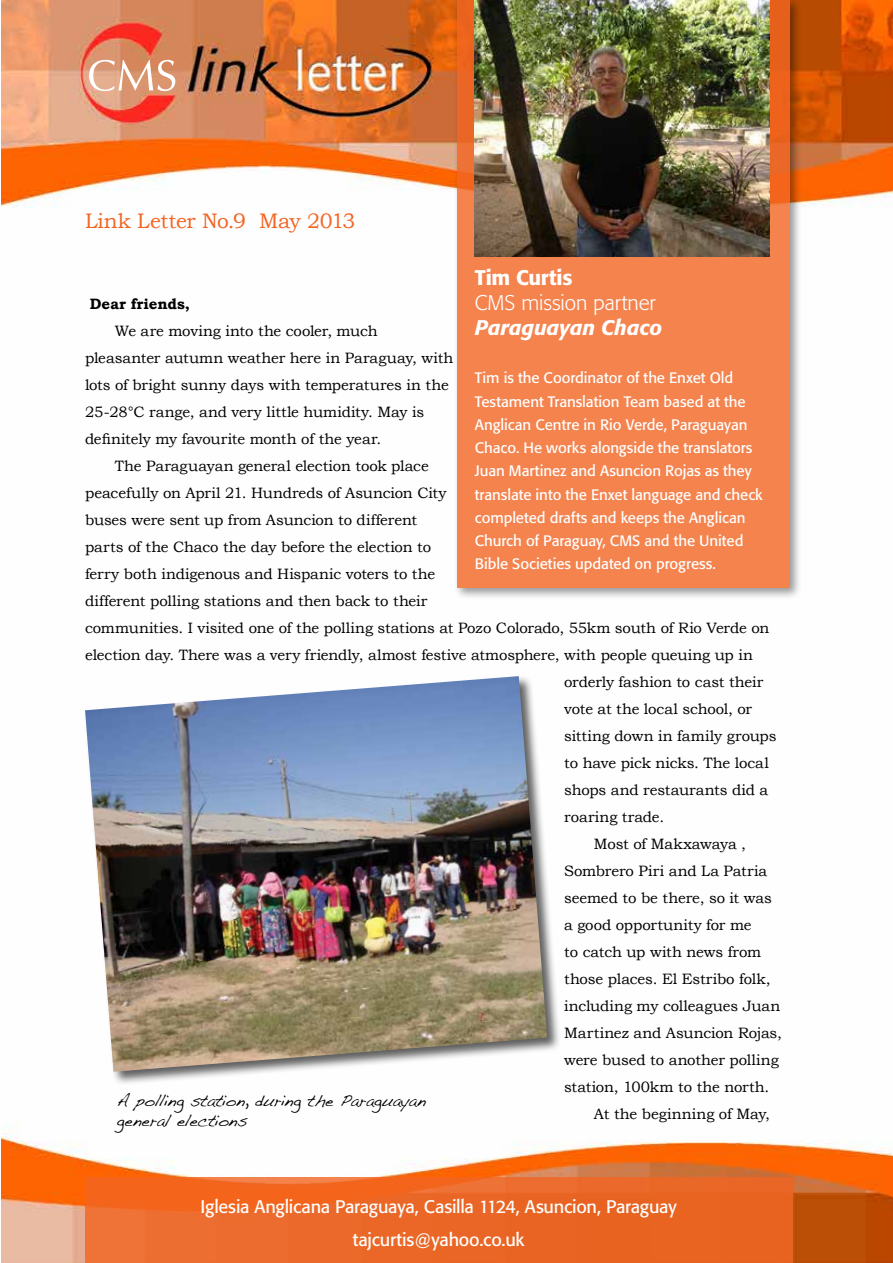
<style>
.page{position:relative;width:893px;height:1263px;background:#fff}
.page>*{position:absolute;margin:0;border:0;box-sizing:border-box;transform-origin:0 0}
.t1{font:21px "Bookman Old Style";letter-spacing:-.02em;color:#f26523}
.t2{font:300 21px "Formata";letter-spacing:-.005em;color:#fff}
.t3{font:italic 500 21px "Formata";letter-spacing:-.005em;color:#fff}
.t4{font:500 21px "Formata";letter-spacing:-.01em;color:#fff}
.t5{font:18px/32.2px "Formata";letter-spacing:-.015em;color:#fff;text-align:center}
.t6{font:16.5px/19.8px "Handwriting Dakota";letter-spacing:-.01em;color:#000}
.t7{font:15px "Bookman Old Style";letter-spacing:-.01em;color:#000}
.t8{font:15px/23.2px "Formata";letter-spacing:-.005em;color:#fff}
.t9{font:700 15px "Bookman Old Style";color:#000}
</style>
<div class="page">
<img style="left:1px;top:0;width:892px;height:1263px">
<img style="left:89px;top:60px;width:86px;height:31px">
<svg style="left:85px;top:1178px;width:707px;height:85px;background:#eb6726"></svg>
<div style="left:83px;top:674px;width:478px;height:411px;background:#000;opacity:.63"></div>
<img style="left:85px;top:676px;width:462px;height:396px">
<div style="left:453px;top:0;width:349px;height:601px;background:#000;opacity:.51"></div>
<div style="left:457px;top:0;width:332px;height:588px;background:#f4834e"></div>
<img style="left:475px;top:0;width:295px;height:256px">
<h1 class="t1" style="left:85px;top:208px;width:272px">Link Letter No.9 May 2013</h1>
<h1 class="t4" style="left:475px;top:264px;width:99px">Tim Curtis</h1>
<h1 class="t2" style="left:475px;top:290px;width:182px">CMS mission partner</h1>
<h1 class="t3" style="left:475px;top:315px;width:189px">Paraguayan Chaco</h1>
<p class="t8" style="left:475px;top:366px;width:289px">Tim is the Coordinator of the Enxet Old Testament Translation Team based at the Anglican Centre in Rio Verde, Paraguayan Chaco. He works alongside the translators Juan Martinez and Asuncion Rojas as they translate into the Enxet language and check completed drafts and keeps the Anglican Church of Paraguay, CMS and the United Bible Societies updated on progress.</p>
<p class="t9" style="left:90px;top:295px;width:101px">Dear friends,</p>
<p class="t7" style="left:115px;top:322px;width:264px">We are moving into the cooler, much</p>
<p class="t7" style="left:85px;top:349px;width:370px">pleasanter autumn weather here in Paraguay, with</p>
<p class="t7" style="left:85px;top:376px;width:365px">lots of bright sunny days with temperatures in the</p>
<p class="t7" style="left:85px;top:403px;width:341px">25-28°C range, and very little humidity. May is</p>
<p class="t7" style="left:85px;top:430px;width:298px">definitely my favourite month of the year.</p>
<p class="t7" style="left:115px;top:457px;width:315px">The Paraguayan general election took place</p>
<p class="t7" style="left:85px;top:484px;width:363px">peacefully on April 21. Hundreds of Asuncion City</p>
<p class="t7" style="left:85px;top:511px;width:334px">buses were sent up from Asuncion to different</p>
<p class="t7" style="left:85px;top:538px;width:348px">parts of the Chaco the day before the election to</p>
<p class="t7" style="left:85px;top:565px;width:352px">ferry both indigenous and Hispanic voters to the</p>
<p class="t7" style="left:85px;top:592px;width:344px">different polling stations and then back to their</p>
<p class="t7" style="left:85px;top:619px;width:686px">communities. I visited one of the polling stations at Pozo Colorado, 55km south of Rio Verde on</p>
<p class="t7" style="left:85px;top:646px;width:669px">election day. There was a very friendly, almost festive atmosphere, with people queuing up in</p>
<p class="t7" style="left:564px;top:673px;width:201px">orderly fashion to cast their</p>
<p class="t7" style="left:564px;top:700px;width:189px">vote at the local school, or</p>
<p class="t7" style="left:564px;top:727px;width:214px">sitting down in family groups</p>
<p class="t7" style="left:564px;top:754px;width:206px">to have pick nicks. The local</p>
<p class="t7" style="left:564px;top:781px;width:206px">shops and restaurants did a</p>
<p class="t7" style="left:564px;top:808px;width:102px">roaring trade.</p>
<p class="t7" style="left:594px;top:835px;width:154px">Most of Makxawaya ,</p>
<p class="t7" style="left:564px;top:862px;width:205px">Sombrero Piri and La Patria</p>
<p class="t7" style="left:564px;top:889px;width:209px">seemed to be there, so it was</p>
<p class="t7" style="left:564px;top:916px;width:189px">a good opportunity for me</p>
<p class="t7" style="left:564px;top:943px;width:199px">to catch up with news from</p>
<p class="t7" style="left:564px;top:970px;width:208px">those places. El Estribo folk,</p>
<p class="t7" style="left:564px;top:997px;width:218px">including my colleagues Juan</p>
<p class="t7" style="left:564px;top:1024px;width:219px">Martinez and Asuncion Rojas,</p>
<p class="t7" style="left:564px;top:1051px;width:216px">were bused to another polling</p>
<p class="t7" style="left:564px;top:1078px;width:207px">station, 100km to the north.</p>
<p class="t7" style="left:594px;top:1105px;width:178px">At the beginning of May,</p>
<p class="t6" style="left:117px;top:1090px;width:310px">A polling station, during the Paraguayan general elections</p>
<p class="t5" style="left:201px;top:1191px;width:478px">Iglesia Anglicana Paraguaya, Casilla 1124, Asuncion, Paraguay tajcurtis@yahoo.co.uk</p>
</div>
